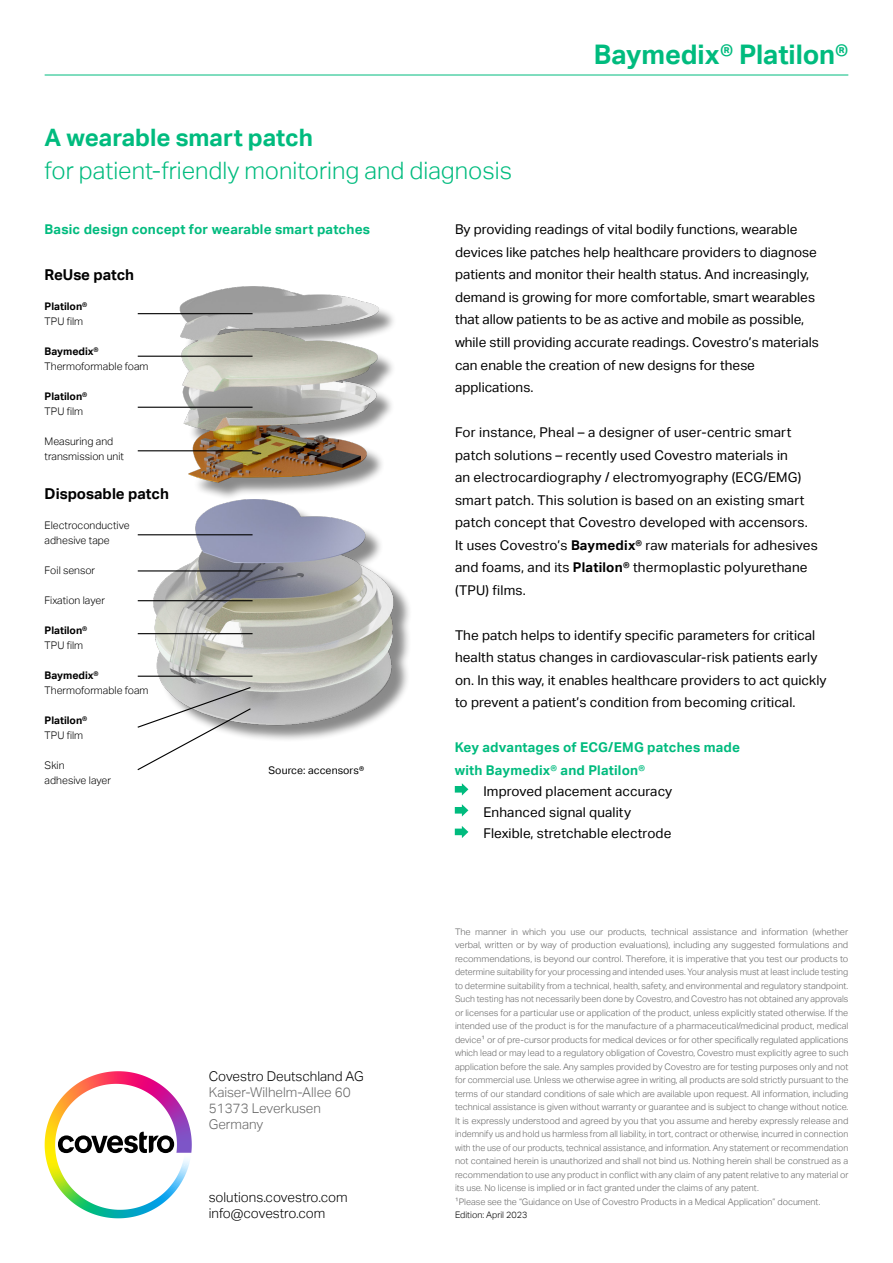
<style>
.page{position:relative;width:893px;height:1263px;background:#fff}
.page>*{position:absolute;margin:0;border:0;box-sizing:border-box;transform-origin:0 0}
.t1{font:700 27px "Aktiv Grotesk";letter-spacing:-.005em;color:#00bb7e}
.t2{font:300 24px "Aktiv Grotesk";color:#00bb7e}
.t3{font:700 24px "Aktiv Grotesk";color:#00bb7e}
.t4{font:700 15px "Aktiv Grotesk";color:#000}
.t5{font:13.5px/22.5px "Aktiv Grotesk";letter-spacing:.01em;color:#000}
.t6{font:700 13.5px/22.5px "Aktiv Grotesk";letter-spacing:.015em;color:#00bb7e}
.t7{font:300 13.5px "Aktiv Grotesk";color:#000}
.t8{font:300 13.5px/16.2px "Aktiv Grotesk";color:#666}
.t9{font:300 10.5px/15px "Aktiv Grotesk";color:#000}
.t10{font:700 10.5px "Aktiv Grotesk";color:#000}
.t11{font:10.5px "Aktiv Grotesk";letter-spacing:.01em;color:#000}
.t12{font:300 9px/13.5px "Aktiv Grotesk";color:#666;text-align:justify}
.t13{font:300 9px "Aktiv Grotesk";color:#000}
.s1{font-weight:700}
</style>
<div class="page">
<svg style="left:58px;top:1132px;width:116px;height:21px"></svg>
<svg style="left:48px;top:1071px;width:70px;height:51px"></svg>
<hr style="left:45px;top:75px;width:803px;height:1px;background:#00bb7e">
<svg style="left:455px;top:783px;width:13px;height:12px"></svg>
<svg style="left:455px;top:804px;width:13px;height:12px"></svg>
<svg style="left:455px;top:826px;width:13px;height:12px"></svg>
<img style="left:137px;top:286px;width:273px;height:447px">
<hr style="left:138px;top:313px;width:115px;height:1px;background:#000">
<hr style="left:138px;top:356px;width:115px;height:1px;background:#000">
<hr style="left:138px;top:407px;width:115px;height:1px;background:#000">
<hr style="left:138px;top:450px;width:115px;height:1px;background:#000">
<hr style="left:138px;top:534px;width:115px;height:1px;background:#000">
<hr style="left:138px;top:570px;width:115px;height:1px;background:#000">
<hr style="left:138px;top:600px;width:115px;height:1px;background:#000">
<hr style="left:138px;top:633px;width:115px;height:1px;background:#000">
<hr style="left:138px;top:676px;width:115px;height:1px;background:#000">
<svg style="left:137px;top:686px;width:115px;height:85px"></svg>
<h2 class="t3" style="left:45px;top:124px;width:270px">A wearable smart patch</h2>
<h2 class="t2" style="left:45px;top:157px;width:469px">for patient-friendly monitoring and diagnosis</h2>
<h1 class="t1" style="left:594px;top:39px;width:256px">Baymedix® Platilon®</h1>
<h3 class="t6" style="left:45px;top:219px;width:327px">Basic design concept for wearable smart patches</h3>
<h3 class="t4" style="left:45px;top:266px;width:91px">ReUse patch</h3>
<p class="t10" style="left:45px;top:300px;width:44px">Platilon®</p>
<p class="t9" style="left:45px;top:314px;width:40px">TPU film</p>
<p class="t10" style="left:45px;top:345px;width:56px">Baymedix®</p>
<p class="t9" style="left:45px;top:359px;width:105px">Thermoformable foam</p>
<p class="t10" style="left:45px;top:390px;width:44px">Platilon®</p>
<p class="t9" style="left:45px;top:404px;width:40px">TPU film</p>
<p class="t9" style="left:45px;top:434px;width:81px">Measuring and transmission unit</p>
<h3 class="t4" style="left:45px;top:485px;width:126px">Disposable patch</h3>
<p class="t9" style="left:45px;top:518px;width:87px">Electroconductive adhesive tape</p>
<p class="t9" style="left:45px;top:563px;width:52px">Foil sensor</p>
<p class="t9" style="left:45px;top:593px;width:62px">Fixation layer</p>
<p class="t10" style="left:45px;top:625px;width:44px">Platilon®</p>
<p class="t9" style="left:45px;top:638px;width:40px">TPU film</p>
<p class="t10" style="left:45px;top:670px;width:56px">Baymedix®</p>
<p class="t9" style="left:45px;top:683px;width:105px">Thermoformable foam</p>
<p class="t10" style="left:45px;top:715px;width:44px">Platilon®</p>
<p class="t9" style="left:45px;top:728px;width:40px">TPU film</p>
<p class="t9" style="left:45px;top:758px;width:68px">Skin<br>adhesive layer</p>
<p class="t11" style="left:268px;top:764px;width:97px">Source: accensors®</p>
<p class="t5" style="left:455px;top:219px;width:365px">By providing readings of vital bodily functions, wearable devices like patches help healthcare providers to diagnose patients and monitor their health status. And increasingly, demand is growing for more comfortable, smart wearables that allow patients to be as active and mobile as possible, while still providing accurate readings. Covestro’s materials can enable the creation of new designs for these applications.</p>
<p class="t5" style="left:455px;top:421px;width:364px">For instance, Pheal – a designer of user-centric smart patch solutions – recently used Covestro materials in<br>an electrocardiography / electromyography (ECG/EMG) smart patch. This solution is based on an existing smart patch concept that Covestro developed with accensors.<br>It uses Covestro’s <span class="s1">Baymedix®</span> raw materials for adhesives and foams, and its <span class="s1">Platilon®</span> thermoplastic polyurethane (TPU) films.</p>
<p class="t5" style="left:455px;top:624px;width:373px">The patch helps to identify specific parameters for critical health status changes in cardiovascular-risk patients early on. In this way, it enables healthcare providers to act quickly to prevent a patient’s condition from becoming critical.</p>
<h3 class="t6" style="left:455px;top:736px;width:287px">Key advantages of ECG/EMG patches made with Baymedix® and Platilon®</h3>
<h3 class="t5" style="left:483px;top:780px;width:190px;line-height:21.3px">Improved placement accuracy<br>Enhanced signal quality<br>Flexible, stretchable electrode</h3>
<p class="t12" style="left:455px;top:925px;width:395px">The manner in which you use our products, technical assistance and information (whether verbal, written or by way of production evaluations), including any suggested formulations and recommendations, is beyond our control. Therefore, it is imperative that you test our products to determine suitability for your processing and intended uses. Your analysis must at least include testing to determine suitability from a technical, health, safety, and environmental and regulatory standpoint.<br>Such testing has not necessarily been done by Covestro, and Covestro has not obtained any approvals or licenses for a particular use or application of the product, unless explicitly stated otherwise. If the intended use of the product is for the manufacture of a pharmaceutical/medicinal product, medical device1 or of pre-cursor products for medical devices or for other specifically regulated applications which lead or may lead to a regulatory obligation of Covestro, Covestro must explicitly agree to such application before the sale. Any samples provided by Covestro are for testing purposes only and not for commercial use. Unless we otherwise agree in writing, all products are sold strictly pursuant to the terms of our standard conditions of sale which are available upon request. All information, including technical assistance is given without warranty or guarantee and is subject to change without notice.<br>It is expressly understood and agreed by you that you assume and hereby expressly release and indemnify us and hold us harmless from all liability, in tort, contract or otherwise, incurred in connection with the use of our products, technical assistance, and information. Any statement or recommendation not contained herein is unauthorized and shall not bind us. Nothing herein shall be construed as a recommendation to use any product in conflict with any claim of any patent relative to any material or its use. No license is implied or in fact granted under the claims of any patent.</p>
<h3 class="t7" style="left:209px;top:1068px;width:156px">Covestro Deutschland AG</h3>
<h3 class="t8" style="left:209px;top:1084px;width:144px">Kaiser-Wilhelm-Allee 60<br>51373 Leverkusen<br>Germany</h3>
<h3 class="t7" style="left:209px;top:1189px;width:140px">solutions.covestro.com</h3>
<p class="t12" style="left:455px;top:1195px;width:367px">1Please see the “Guidance on Use of Covestro Products in a Medical Application” document.</p>
<h3 class="t7" style="left:209px;top:1206px;width:118px">info@covestro.com</h3>
<p class="t13" style="left:455px;top:1210px;width:74px">Edition: April 2023</p>
</div>
